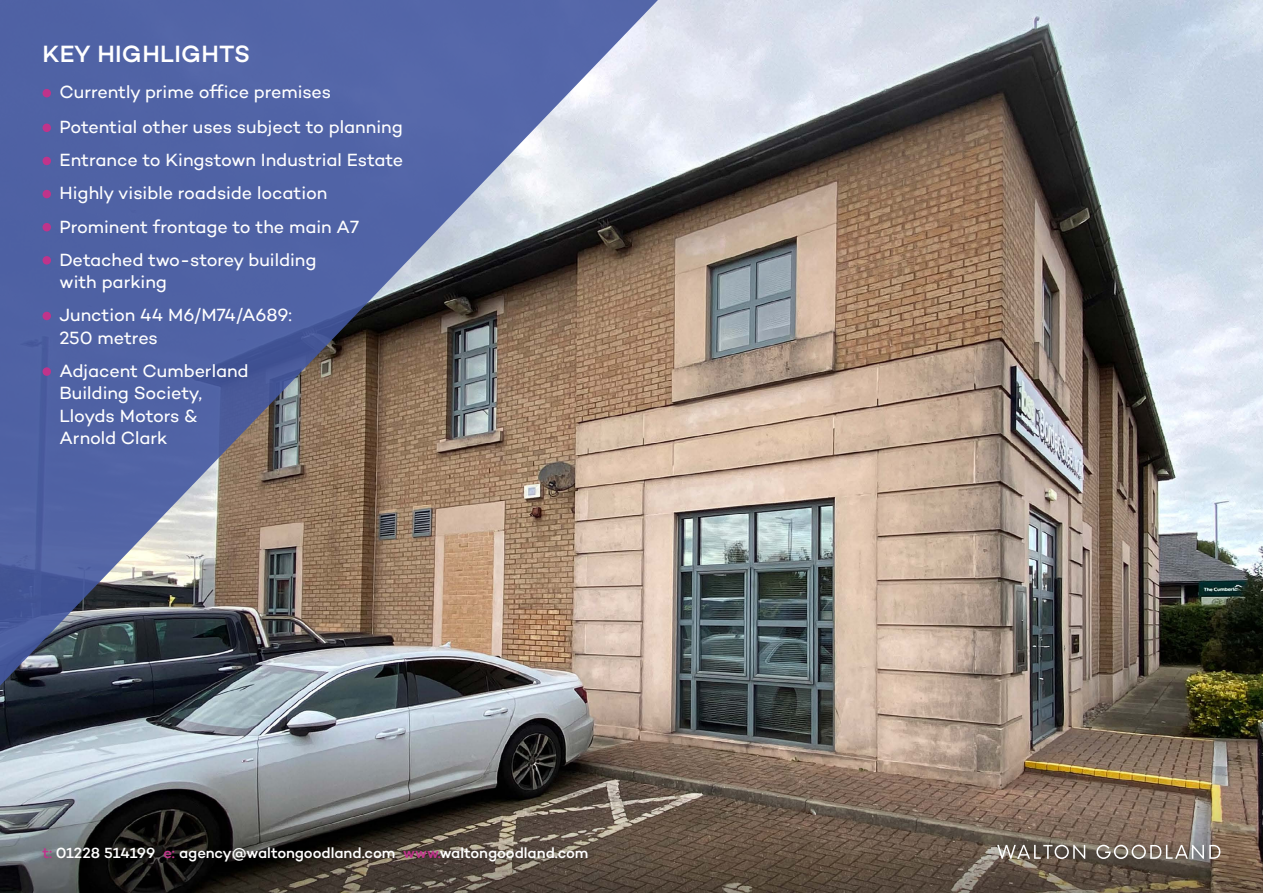
<style>
.page{position:relative;width:1263px;height:893px;background:#fff}
.page>*{position:absolute;margin:0;border:0;box-sizing:border-box;transform-origin:0 0}
.t1{font:500 24px "Campton";letter-spacing:.01em;color:#fff}
.t2{font:18px/33.5px "Campton";letter-spacing:-.005em;color:#fff}
.t3{font:500 15px "Campton";letter-spacing:-.005em;color:#fff}
.s1{color:#bf348b}
</style>
<div class="page">
<img style="left:0;top:0;width:1263px;height:893px">
<img style="left:0;top:0;width:658px;height:686px">
<div style="left:37px;top:841px;width:560px;height:30px;background:#000;opacity:.3"></div>
<div style="left:991px;top:838px;width:239px;height:30px;background:#000;opacity:.3"></div>
<svg style="left:997px;top:845px;width:88px;height:14px"></svg>
<svg style="left:1096px;top:845px;width:124px;height:14px;background:#968d85"></svg>
<div style="left:43px;top:89px;width:8px;height:8px;background:#bf348b;border-radius:50%"></div>
<div style="left:43px;top:124px;width:8px;height:8px;background:#bf348b;border-radius:50%"></div>
<div style="left:43px;top:157px;width:8px;height:8px;background:#bf348b;border-radius:50%"></div>
<div style="left:43px;top:190px;width:8px;height:8px;background:#bf348b;border-radius:50%"></div>
<div style="left:43px;top:223px;width:8px;height:8px;background:#bf348b;border-radius:50%"></div>
<div style="left:43px;top:256px;width:8px;height:9px;background:#bf348b;border-radius:50%"></div>
<div style="left:43px;top:312px;width:8px;height:8px;background:#bf348b;border-radius:50%"></div>
<div style="left:43px;top:367px;width:8px;height:9px;background:#bf348b;border-radius:50%"></div>
<h1 class="t1" style="left:43px;top:38px;width:209px">KEY HIGHLIGHTS</h1>
<p class="t2" style="left:60px;top:75px;width:345px">Currently prime office premises Potential other uses subject to planning Entrance to Kingstown Industrial Estate Highly visible roadside location Prominent frontage to the main A7<br>Detached two-storey building</p>
<p class="t2" style="left:60px;top:265px;width:234px">with parking<br>Junction 44 M6/M74/A689:</p>
<p class="t2" style="left:60px;top:321px;width:191px">250 metres<br>Adjacent Cumberland</p>
<p class="t2" style="left:60px;top:382px;width:144px;line-height:22.5px">Building Society,<br>Lloyds Motors &amp;<br>Arnold Clark</p>
<p class="t3" style="left:43px;top:844px;width:547px"><span class="s1">t:</span> 01228 514199 <span class="s1">e:</span> agency@waltongoodland.com <span class="s1">www.</span>waltongoodland.com</p>
</div>
